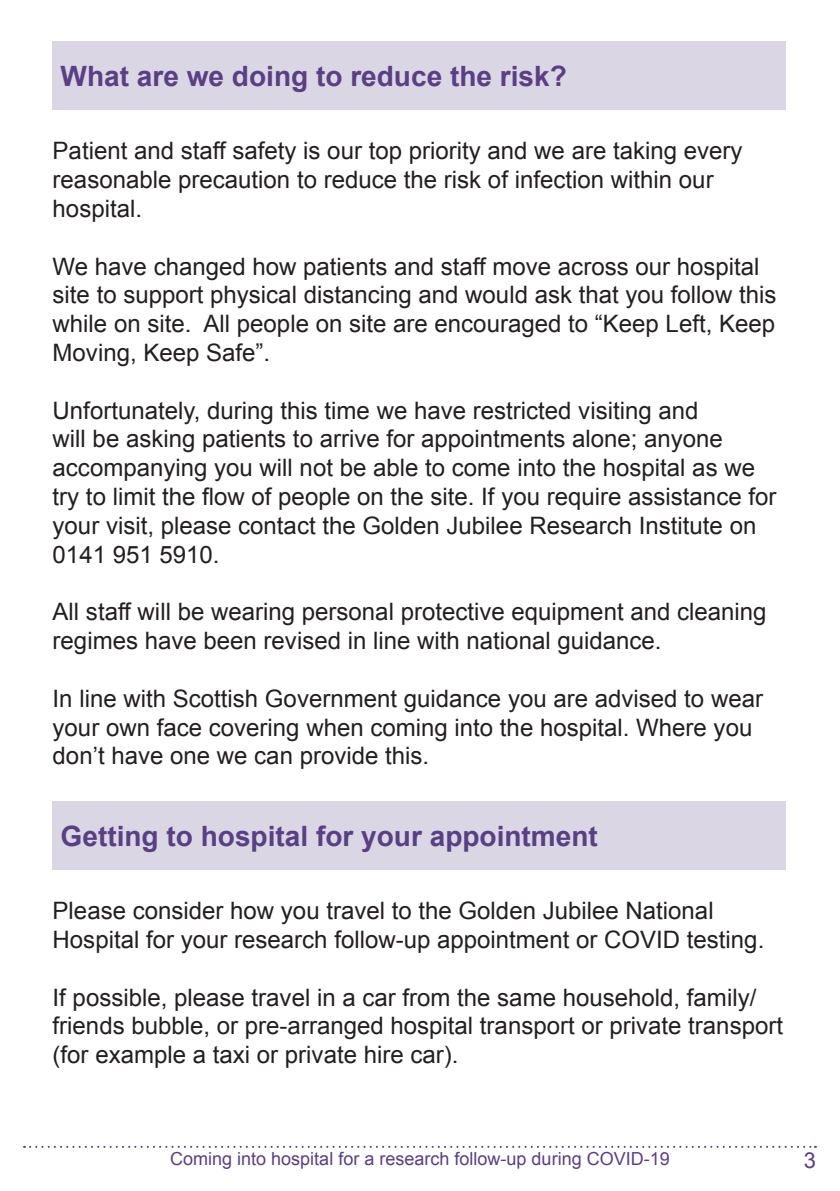
<style>
.page{position:relative;width:840px;height:1191px;background:#fff}
.page>*{position:absolute;margin:0;border:0;box-sizing:border-box;transform-origin:0 0}
.t1{font:700 28px "Arial";color:#593f84}
.t2{font:24px/28.8px "Arial";color:#231f20}
.t3{font:22px "Arial";color:#593f84}
.t4{font:18px "Arial";color:#593f84}
</style>
<div class="page">
<svg style="left:24px;top:1145px;width:791px;height:2px"></svg>
<div style="left:53px;top:41px;width:732px;height:69px;background:#dbd6e4"></div>
<div style="left:53px;top:801px;width:732px;height:68px;background:#dbd6e4"></div>
<p class="t1" style="left:61px;top:57px;width:507px">What are we doing to reduce the risk?</p>
<p class="t2" style="left:53px;top:137px;width:691px">Patient and staff safety is our top priority and we are taking every reasonable precaution to reduce the risk of infection within our hospital.</p>
<p class="t2" style="left:53px;top:252px;width:724px">We have changed how patients and staff move across our hospital site to support physical distancing and would ask that you follow this while on site. All people on site are encouraged to “Keep Left, Keep Moving, Keep Safe”.</p>
<p class="t2" style="left:53px;top:396px;width:724px">Unfortunately, during this time we have restricted visiting and<br>will be asking patients to arrive for appointments alone; anyone accompanying you will not be able to come into the hospital as we try to limit the flow of people on the site. If you require assistance for your visit, please contact the Golden Jubilee Research Institute on 0141 951 5910.</p>
<p class="t2" style="left:53px;top:597px;width:715px">All staff will be wearing personal protective equipment and cleaning regimes have been revised in line with national guidance.</p>
<p class="t2" style="left:53px;top:684px;width:711px">In line with Scottish Government guidance you are advised to wear your own face covering when coming into the hospital. Where you don’t have one we can provide this.</p>
<p class="t1" style="left:61px;top:817px;width:538px">Getting to hospital for your appointment</p>
<p class="t2" style="left:53px;top:896px;width:712px">Please consider how you travel to the Golden Jubilee National<br>Hospital for your research follow-up appointment or COVID testing.</p>
<p class="t2" style="left:53px;top:983px;width:731px">If possible, please travel in a car from the same household, family/ friends bubble, or pre-arranged hospital transport or private transport (for example a taxi or private hire car).</p>
<p class="t4" style="left:170px;top:1146px;width:501px">Coming into hospital for a research follow-up during COVID-19</p>
<p class="t3" style="left:803px;top:1145px;width:14px">3</p>
</div>
